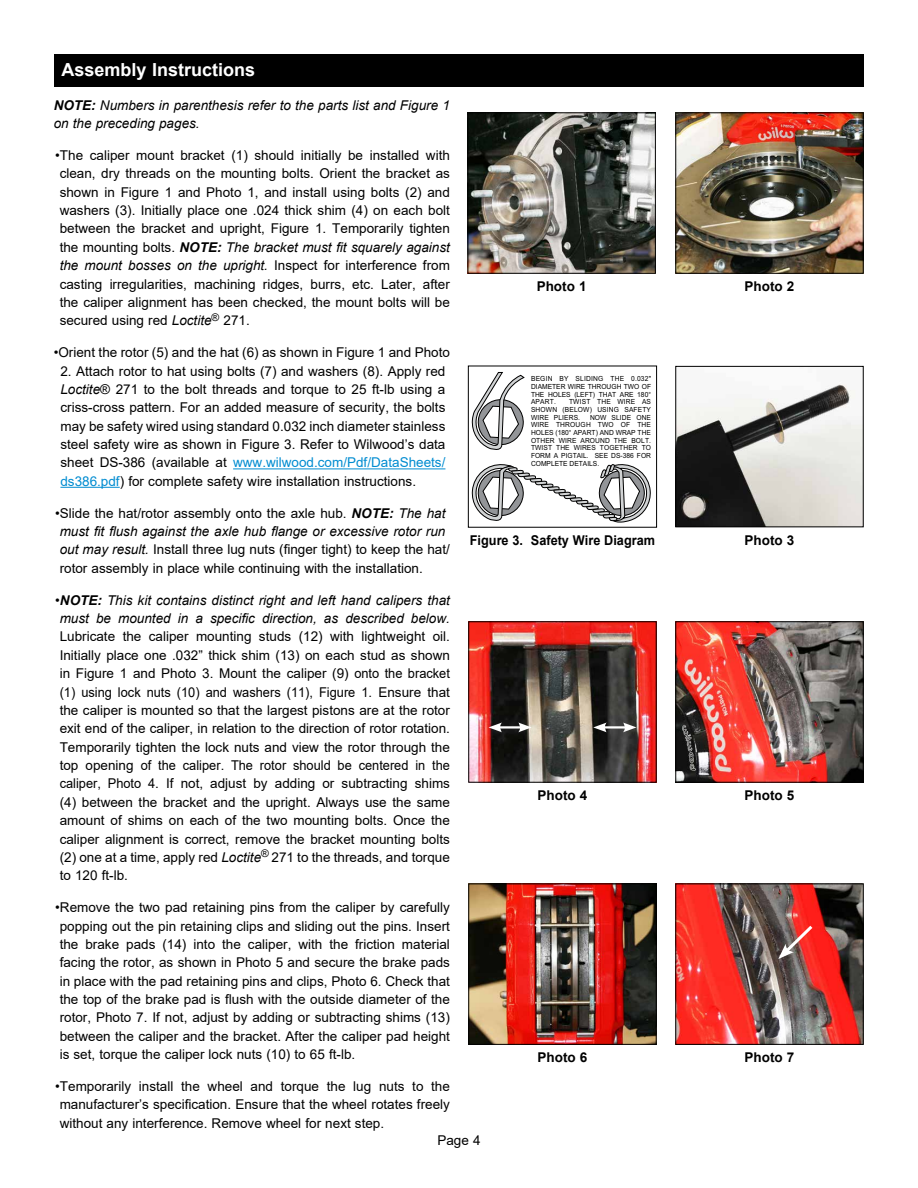
<style>
.page{position:relative;width:918px;height:1188px;background:#fff}
.page>*{position:absolute;margin:0;border:0;box-sizing:border-box;transform-origin:0 0}
.t1{font:700 18px "Arial";color:#fff}
.t2{font:13.5px/18.3px "Arial";color:#000;text-align:justify}
.t3{font:italic 13.5px/18.3px "Arial";color:#000}
.t4{font:700 13.5px "Arial";color:#000}
.t5{font:700 13.5px "Arial";color:#000;scale:.94 1}
.t6{font:7.05px/7.6px "Arial";color:#000;text-align:justify;scale:.95 1}
.s1{font-weight:700}
.s2{font-weight:700;font-style:italic}
.s3{font-style:italic}
.s4{color:#008cd1}
.s5{font-style:normal}
</style>
<div class="page">
<hr style="left:233px;top:468px;width:212px;height:1px;background:#008cd1">
<hr style="left:60px;top:487px;width:60px;height:1px;background:#008cd1">
<div style="left:54px;top:54px;width:810px;height:32px;background:#000"></div>
<img style="left:470px;top:114px;width:184px;height:158px">
<div style="left:468px;top:112px;width:188px;height:162px;border:1px solid #000"></div>
<img style="left:677px;top:114px;width:185px;height:158px">
<div style="left:675px;top:112px;width:189px;height:162px;border:1px solid #000"></div>
<img style="left:677px;top:381px;width:185px;height:144px">
<div style="left:675px;top:366px;width:189px;height:161px;border:1px solid #000"></div>
<img style="left:470px;top:623px;width:185px;height:158px">
<div style="left:468px;top:621px;width:189px;height:162px;border:1px solid #000"></div>
<img style="left:677px;top:623px;width:185px;height:158px">
<div style="left:675px;top:621px;width:189px;height:162px;border:1px solid #000"></div>
<img style="left:470px;top:885px;width:185px;height:158px">
<div style="left:468px;top:883px;width:189px;height:162px;border:1px solid #000"></div>
<img style="left:677px;top:885px;width:185px;height:158px">
<div style="left:675px;top:883px;width:189px;height:162px;border:1px solid #000"></div>
<svg style="left:778px;top:923px;width:38px;height:36px"></svg>
<svg style="left:472px;top:372px;width:53px;height:78px"></svg>
<svg style="left:472px;top:464px;width:179px;height:59px"></svg>
<div style="left:468px;top:366px;width:189px;height:162px;border:1px solid #000"></div>
<hr style="left:498px;top:726px;width:24px;height:3px;background:#fff">
<svg style="left:489px;top:723px;width:13px;height:9px"></svg>
<svg style="left:518px;top:723px;width:14px;height:9px"></svg>
<hr style="left:603px;top:726px;width:24px;height:3px;background:#fff">
<svg style="left:593px;top:723px;width:14px;height:9px"></svg>
<svg style="left:623px;top:723px;width:13px;height:9px"></svg>
<h1 class="t1" style="left:62px;top:57px;width:195px">Assembly Instructions</h1>
<p class="t3" style="left:54px;top:96px;width:398px"><span class="s1">NOTE:</span> Numbers in parenthesis refer to the parts list and Figure 1 on the preceding pages.</p>
<p class="t2" style="left:60px;top:146px;width:392px;text-indent:-4px">•The caliper mount bracket (1) should initially be installed with clean, dry threads on the mounting bolts. Orient the bracket as shown in Figure 1 and Photo 1, and install using bolts (2) and washers (3). Initially place one .024 thick shim (4) on each bolt between the bracket and upright, Figure 1. Temporarily tighten the mounting bolts. <span class="s2">NOTE:</span> <span class="s3">The bracket must fit squarely against the mount bosses on the upright.</span> Inspect for interference from casting irregularities, machining ridges, burrs, etc. Later, after the caliper alignment has been checked, the mount bolts will be secured using red <span class="s3">Loctite</span><sup>®</sup> 271.</p>
<p class="t2" style="left:54px;top:343px;width:398px">•Orient the rotor (5) and the hat (6) as shown in Figure 1 and Photo</p>
<p class="t2" style="left:60px;top:362px;width:387px">2. Attach rotor to hat using bolts (7) and washers (8). Apply red <span class="s3">Loctite</span>® 271 to the bolt threads and torque to 25 ft-lb using a criss-cross pattern. For an added measure of security, the bolts may be safety wired using standard 0.032 inch diameter stainless steel safety wire as shown in Figure 3. Refer to Wilwood’s data sheet DS-386 (available at <span class="s4">www.wilwood.com/Pdf/DataSheets/ ds386.pdf</span>) for complete safety wire installation instructions.</p>
<p class="t2" style="left:60px;top:504px;width:392px;text-align:left;text-indent:-4px">•Slide the hat/rotor assembly onto the axle hub. <span class="s2">NOTE:</span> <span class="s3">The hat must fit flush against the axle hub flange or excessive rotor run out may result.</span> Install three lug nuts (finger tight) to keep the hat/ rotor assembly in place while continuing with the installation.</p>
<p class="t3" style="left:55px;top:591px;width:396px;text-align:center"><span class="s5">•</span><span class="s1">NOTE:</span> This kit contains distinct right and left hand calipers that must be mounted in a specific direction, as described below.</p>
<p class="t2" style="left:60px;top:627px;width:392px">Lubricate the caliper mounting studs (12) with lightweight oil.<br>Initially place one .032” thick shim (13) on each stud as shown in Figure 1 and Photo 3. Mount the caliper (9) onto the bracket (1) using lock nuts (10) and washers (11), Figure 1. Ensure that the caliper is mounted so that the largest pistons are at the rotor exit end of the caliper, in relation to the direction of rotor rotation.<br>Temporarily tighten the lock nuts and view the rotor through the top opening of the caliper. The rotor should be centered in the caliper, Photo 4. If not, adjust by adding or subtracting shims (4) between the bracket and the upright. Always use the same amount of shims on each of the two mounting bolts. Once the caliper alignment is correct, remove the bracket mounting bolts (2) one at a time, apply red <span class="s3">Loctite</span><sup>®</sup> 271 to the threads, and torque to 120 ft-lb.</p>
<p class="t2" style="left:60px;top:898px;width:392px;text-indent:-4px">•Remove the two pad retaining pins from the caliper by carefully popping out the pin retaining clips and sliding out the pins. Insert the brake pads (14) into the caliper, with the friction material facing the rotor, as shown in Photo 5 and secure the brake pads in place with the pad retaining pins and clips, Photo 6. Check that the top of the brake pad is flush with the outside diameter of the rotor, Photo 7. If not, adjust by adding or subtracting shims (13) between the caliper and the bracket. After the caliper pad height is set, torque the caliper lock nuts (10) to 65 ft-lb.</p>
<p class="t2" style="left:55px;top:1077px;width:396px">•Temporarily install the wheel and torque the lug nuts to the</p>
<p class="t2" style="left:60px;top:1095px;width:392px">manufacturer’s specification. Ensure that the wheel rotates freely</p>
<p class="t2" style="left:60px;top:1114px;width:326px">without any interference. Remove wheel for next step.</p>
<p class="t2" style="left:437px;top:1131px;width:45px">Page 4</p>
<p class="t4" style="left:537px;top:277px;width:51px">Photo 1</p>
<p class="t4" style="left:745px;top:277px;width:51px">Photo 2</p>
<p class="t6" style="left:531px;top:376px;width:128px">BEGIN BY SLIDING THE 0.032" DIAMETER WIRE THROUGH TWO OF THE HOLES (LEFT) THAT ARE 180° APART.</p>
<p class="t6" style="left:531px;top:399px;width:128px;text-indent:38px">TWIST THE WIRE AS SHOWN (BELOW) USING SAFETY WIRE PLIERS.</p>
<p class="t6" style="left:531px;top:414px;width:128px;text-indent:59px">NOW SLIDE ONE WIRE THROUGH TWO OF THE HOLES (180° APART) AND WRAP THE OTHER WIRE AROUND THE BOLT.<br>TWIST THE WIRES TOGETHER TO FORM A PIGTAIL. SEE DS-386 FOR COMPLETE DETAILS.</p>
<p class="t5" style="left:470px;top:530px;width:198px">Figure 3. Safety Wire Diagram</p>
<p class="t4" style="left:745px;top:530px;width:51px">Photo 3</p>
<p class="t4" style="left:538px;top:786px;width:51px">Photo 4</p>
<p class="t4" style="left:745px;top:786px;width:51px">Photo 5</p>
<p class="t4" style="left:538px;top:1048px;width:51px">Photo 6</p>
<p class="t4" style="left:745px;top:1048px;width:51px">Photo 7</p>
</div>
